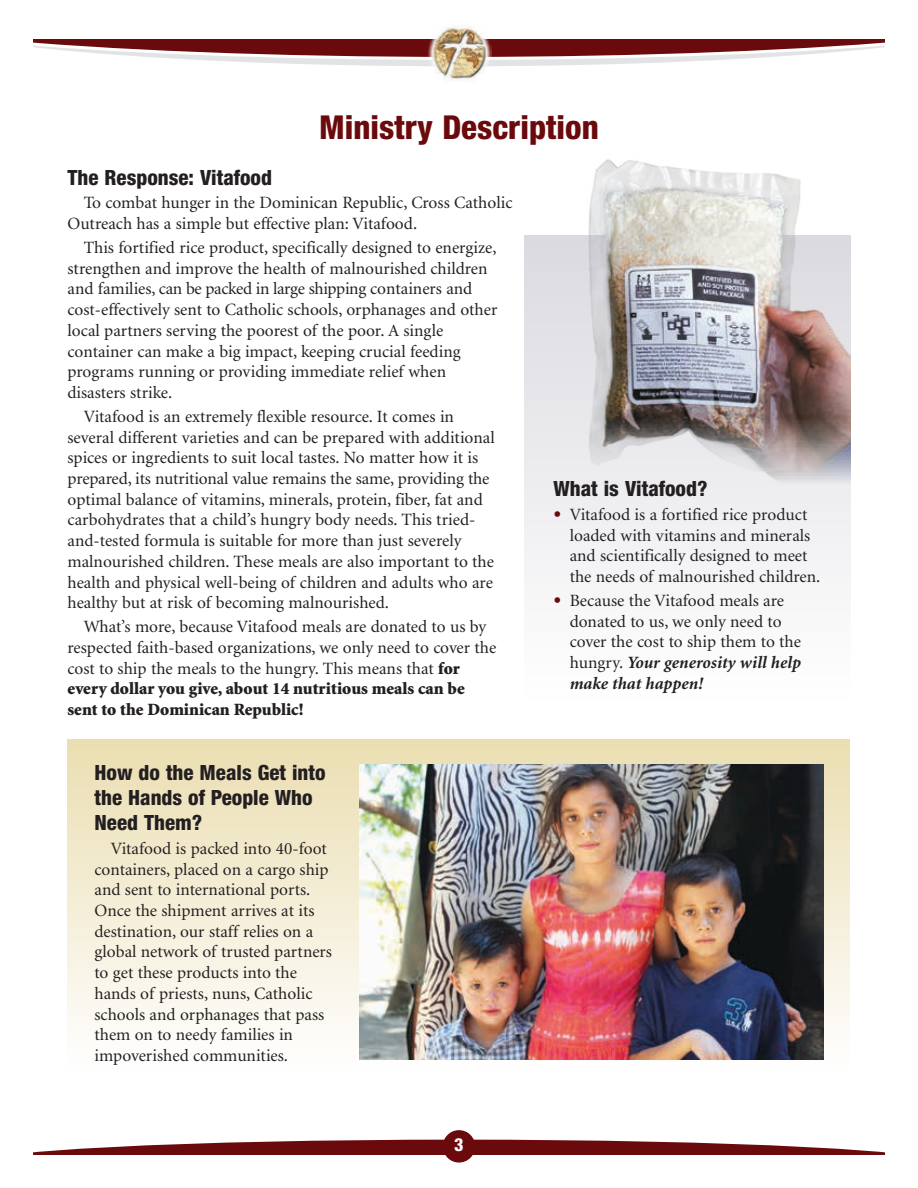
<style>
.page{position:relative;width:918px;height:1188px;background:#fff}
.page>*{position:absolute;margin:0;border:0;box-sizing:border-box;transform-origin:0 0}
.t1{font:800 condensed 33px "Helvetica Neue LT Pro";color:#6b0a0c}
.t2{font:800 condensed 21px/25.2px "Helvetica Neue LT Pro";color:#231f20}
.t3{font:800 condensed 18px "Helvetica Neue LT Pro";color:#fff}
.t4{font:17.25px/20.7px "Minion";color:#231f20}
.s1{font-weight:900}
.s2{font-size:27px;color:#6b0a0c}
.s3{font-weight:700;font-style:italic}
</style>
<div class="page">
<svg style="left:34px;top:1140px;width:850px;height:14px"></svg>
<svg style="left:34px;top:40px;width:850px;height:26px"></svg>
<img style="left:426px;top:26px;width:66px;height:55px">
<div style="left:443px;top:1130px;width:32px;height:33px;background:#6b0a0c;border-radius:50%"></div>
<div style="left:68px;top:739px;width:782px;height:332px;background:linear-gradient(to bottom,#ebdfb2,#fdfcfc)"></div>
<img style="left:359px;top:765px;width:465px;height:294px">
<div style="left:524px;top:235px;width:326px;height:466px;background:linear-gradient(to bottom,#dadae0,#fefefe)"></div>
<img style="left:560px;top:159px;width:290px;height:326px">
<h1 class="t1" style="left:319px;top:107px;width:281px">Ministry Description</h1>
<p class="t2" style="left:68px;top:164px;width:206px">The Response: Vitafood</p>
<p class="t4" style="left:68px;top:193px;width:447px;text-indent:16px">To combat hunger in the Dominican Republic, Cross Catholic<br>Outreach has a simple but effective plan: Vitafood.</p>
<p class="t4" style="left:68px;top:238px;width:431px;text-indent:16px">This fortified rice product, specifically designed to energize, strengthen and improve the health of malnourished children and families, can be packed in large shipping containers and cost-effectively sent to Catholic schools, orphanages and other local partners serving the poorest of the poor. A single container can make a big impact, keeping crucial feeding programs running or providing immediate relief when disasters strike.</p>
<p class="t4" style="left:68px;top:407px;width:429px;text-indent:16px">Vitafood is an extremely flexible resource. It comes in several different varieties and can be prepared with additional spices or ingredients to suit local tastes. No matter how it is prepared, its nutritional value remains the same, providing the optimal balance of vitamins, minerals, protein, fiber, fat and carbohydrates that a child’s hungry body needs. This tried&shy;and-tested formula is suitable for more than just severely malnourished children. These meals are also important to the health and physical well-being of children and adults who are healthy but at risk of becoming malnourished.</p>
<p class="t4" style="left:68px;top:617px;width:430px;text-indent:16px">What’s more, because Vitafood meals are donated to us by respected faith-based organizations, we only need to cover the cost to ship the meals to the hungry. This means that <span class="s1">for every dollar you give, about 14 nutritious meals can be sent to the Dominican Republic!</span></p>
<p class="t2" style="left:94px;top:759px;width:233px">How do the Meals Get into the Hands of People Who<br>Need Them?</p>
<p class="t4" style="left:95px;top:839px;width:239px;text-indent:16px">Vitafood is packed into 40-foot containers, placed on a cargo ship and sent to international ports.<br>Once the shipment arrives at its destination, our staff relies on a global network of trusted partners to get these products into the hands of priests, nuns, Catholic schools and orphanages that pass them on to needy families in impoverished communities.</p>
<p class="t3" style="left:454px;top:1133px;width:11px">3</p>
<p class="t2" style="left:554px;top:476px;width:156px">What is Vitafood?</p>
<p class="t4" style="left:570px;top:505px;width:252px;text-indent:-16px"><span class="s2">•</span> Vitafood is a fortified rice product loaded with vitamins and minerals and scientifically designed to meet the needs of malnourished children.</p>
<p class="t4" style="left:570px;top:591px;width:233px;text-indent:-16px"><span class="s2">•</span> Because the Vitafood meals are donated to us, we only need to cover the cost to ship them to the hungry. <span class="s3">Your generosity will help make that happen!</span></p>
</div>
